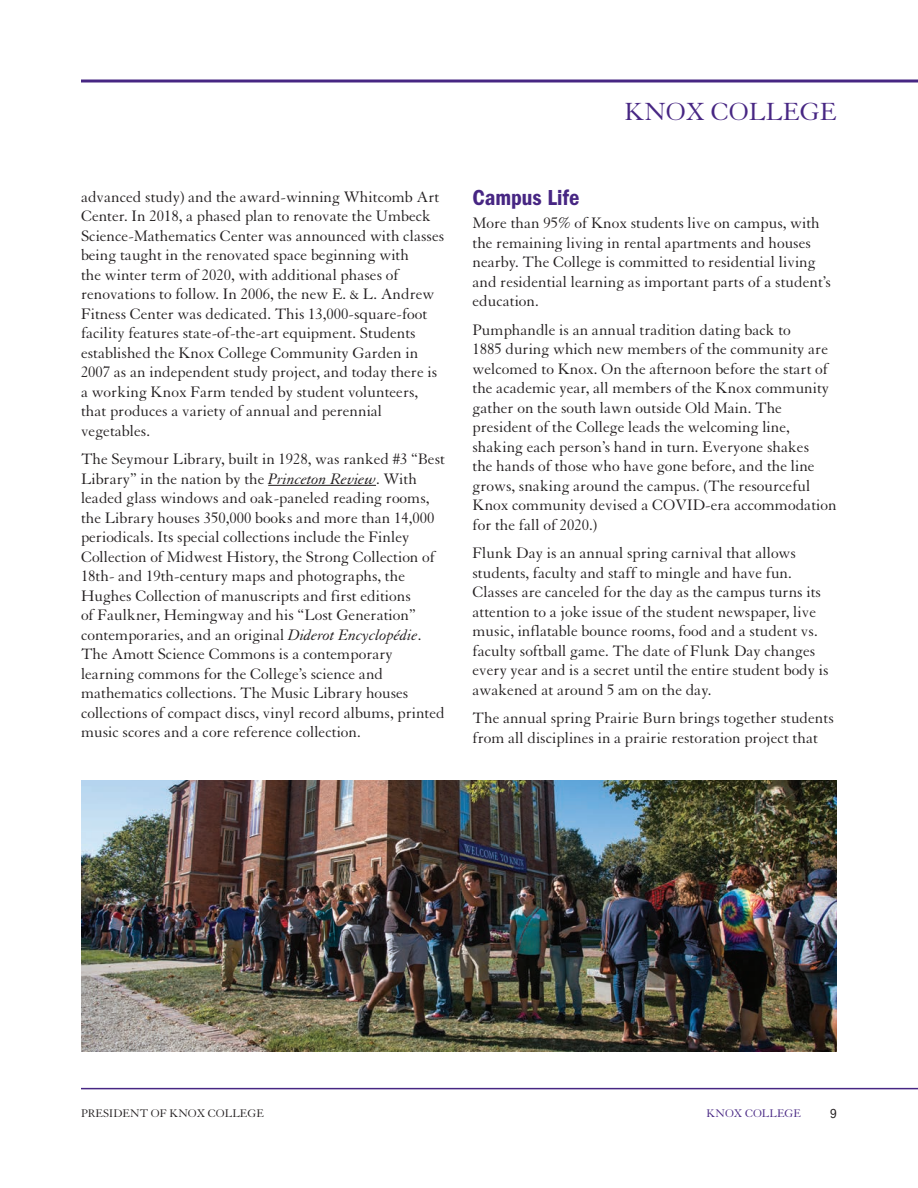
<style>
.page{position:relative;width:918px;height:1188px;background:#fff}
.page>*{position:absolute;margin:0;border:0;box-sizing:border-box;transform-origin:0 0}
.t1{font:27px "Granjon";color:#472683}
.t2{font:600 condensed 22.5px "Franklin Gothic";color:#472683}
.t3{font:16.5px/19.5px "Granjon";color:#231f20}
.t4{font:condensed 13.5px "Franklin Gothic";color:#231f20}
.t5{font:12px "Granjon";color:#231f20}
.t6{font:12px "Granjon";color:#472683}
.s1{font-style:italic}
</style>
<div class="page">
<hr style="left:268px;top:485px;width:108px;height:1px;background:#231f20">
<hr style="left:81px;top:1088px;width:837px;height:1px;background:#472683">
<hr style="left:81px;top:80px;width:837px;height:2px;background:#472683">
<img style="left:81px;top:780px;width:756px;height:271px">
<p class="t3" style="left:81px;top:188px;width:365px">advanced study) and the award-winning Whitcomb Art Center. In 2018, a phased plan to renovate the Umbeck Science-Mathematics Center was announced with classes being taught in the renovated space beginning with<br>the winter term of 2020, with additional phases of renovations to follow. In 2006, the new E. &amp; L. Andrew Fitness Center was dedicated. This 13,000-square-foot facility features state-of-the-art equipment. Students established the Knox College Community Garden in 2007 as an independent study project, and today there is a working Knox Farm tended by student volunteers, that produces a variety of annual and perennial vegetables.</p>
<p class="t3" style="left:81px;top:451px;width:366px">The Seymour Library, built in 1928, was ranked #3 “Best Library” in the nation by the <span class="s1">Princeton Review</span>. With leaded glass windows and oak-paneled reading rooms, the Library houses 350,000 books and more than 14,000 periodicals. Its special collections include the Finley Collection of Midwest History, the Strong Collection of 18th- and 19th-century maps and photographs, the Hughes Collection of manuscripts and first editions<br>of Faulkner, Hemingway and his “Lost Generation” contemporaries, and an original <span class="s1">Diderot Encyclopédie</span>.<br>The Amott Science Commons is a contemporary learning commons for the College’s science and mathematics collections. The Music Library houses collections of compact discs, vinyl record albums, printed music scores and a core reference collection.</p>
<h1 class="t1" style="left:624px;top:102px;width:214px">KNOX COLLEGE</h1>
<h2 class="t2" style="left:472px;top:190px;width:108px">Campus Life</h2>
<p class="t3" style="left:472px;top:215px;width:360px">More than 95% of Knox students live on campus, with the remaining living in rental apartments and houses nearby. The College is committed to residential living and residential learning as important parts of a student’s education.</p>
<p class="t3" style="left:472px;top:321px;width:366px">Pumphandle is an annual tradition dating back to<br>1885 during which new members of the community are welcomed to Knox. On the afternoon before the start of the academic year, all members of the Knox community gather on the south lawn outside Old Main. The president of the College leads the welcoming line, shaking each person’s hand in turn. Everyone shakes<br>the hands of those who have gone before, and the line grows, snaking around the campus. (The resourceful Knox community devised a COVID-era accommodation for the fall of 2020.)</p>
<p class="t3" style="left:472px;top:545px;width:358px">Flunk Day is an annual spring carnival that allows students, faculty and staff to mingle and have fun.<br>Classes are canceled for the day as the campus turns its attention to a joke issue of the student newspaper, live music, inflatable bounce rooms, food and a student vs. faculty softball game. The date of Flunk Day changes every year and is a secret until the entire student body is awakened at around 5 am on the day.</p>
<p class="t3" style="left:472px;top:710px;width:363px">The annual spring Prairie Burn brings together students from all disciplines in a prairie restoration project that</p>
<p class="t5" style="left:81px;top:1109px;width:184px">PRESIDENT OF KNOX COLLEGE</p>
<p class="t6" style="left:707px;top:1109px;width:96px">KNOX COLLEGE</p>
<p class="t4" style="left:830px;top:1109px;width:8px">9</p>
</div>
